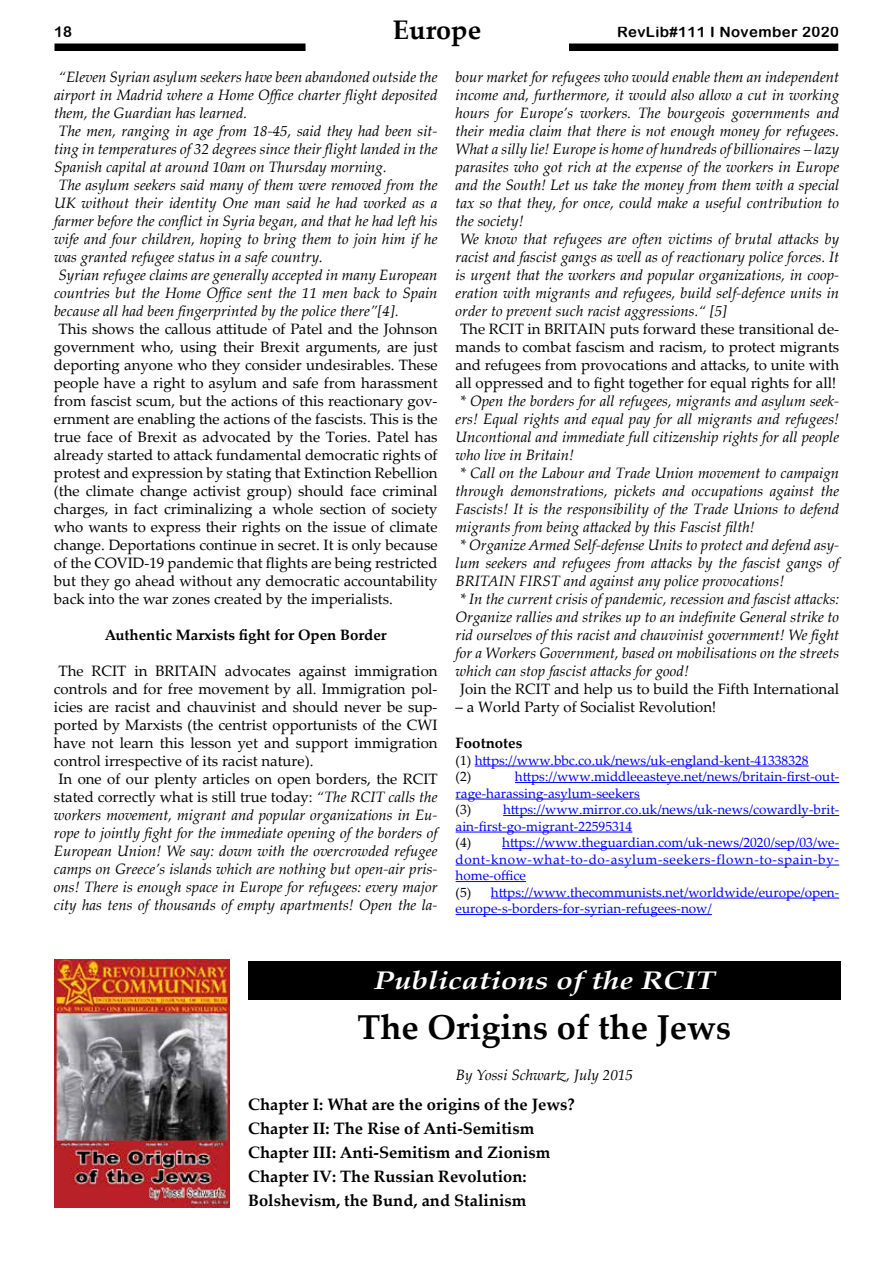
<style>
.page{position:relative;width:893px;height:1263px;background:#fff}
.page>*{position:absolute;margin:0;border:0;box-sizing:border-box;transform-origin:0 0}
.t1{font:700 34.5px "Palatino Linotype";color:#000}
.t2{font:700 27px "Palatino Linotype";color:#000}
.t3{font:italic 700 25.5px "Palatino Linotype";color:#fff;scale:1.2 1}
.t4{font:700 16.5px/24px "Palatino Linotype";color:#000}
.t5{font:italic 15px "Palatino Linotype";color:#000}
.t6{font:15px/18px "Palatino Linotype";color:#000;text-align:justify}
.t7{font:700 15px "Palatino Linotype";color:#000}
.t8{font:15px "Arial Rounded MT Bold";letter-spacing:.025em;color:#000}
.t9{font:13.5px/16.5px "Palatino Linotype";color:#00f}
.s1{font-style:italic}
.s2{color:#000}
</style>
<div class="page">
<div style="left:54px;top:44px;width:785px;height:7px;background:#000"></div>
<div style="left:306px;top:20px;width:262px;height:40px;background:#fff"></div>
<hr style="left:475px;top:766px;width:334px;height:1px;background:#00f">
<hr style="left:515px;top:782px;width:324px;height:1px;background:#00f">
<hr style="left:456px;top:799px;width:184px;height:1px;background:#00f">
<hr style="left:503px;top:815px;width:336px;height:1px;background:#00f">
<hr style="left:456px;top:832px;width:176px;height:1px;background:#00f">
<hr style="left:502px;top:848px;width:337px;height:1px;background:#00f">
<hr style="left:456px;top:865px;width:383px;height:1px;background:#00f">
<hr style="left:456px;top:881px;width:70px;height:1px;background:#00f">
<hr style="left:491px;top:898px;width:348px;height:1px;background:#00f">
<hr style="left:456px;top:914px;width:256px;height:1px;background:#00f">
<img style="left:54px;top:960px;width:176px;height:248px">
<div style="left:248px;top:961px;width:593px;height:38px;background:#000"></div>
<p class="t8" style="left:54px;top:23px;width:20px">18</p>
<h2 class="t2" style="left:393px;top:11px;width:90px">Europe</h2>
<p class="t8" style="left:617px;top:23px;width:223px">RevLib#111 I November 2020</p>
<p class="t5" style="left:58px;top:66px;width:381px">“Eleven Syrian asylum seekers have been abandoned outside the</p>
<p class="t5" style="left:54px;top:84px;width:385px">airport in Madrid where a Home Office charter flight deposited</p>
<p class="t5" style="left:54px;top:102px;width:195px">them, the Guardian has learned.</p>
<p class="t5" style="left:58px;top:120px;width:381px">The men, ranging in age from 18-45, said they had been sit-</p>
<p class="t5" style="left:54px;top:138px;width:385px">ting in temperatures of 32 degrees since their flight landed in the</p>
<p class="t5" style="left:54px;top:156px;width:334px">Spanish capital at around 10am on Thursday morning.</p>
<p class="t5" style="left:58px;top:174px;width:381px">The asylum seekers said many of them were removed from the</p>
<p class="t5" style="left:54px;top:192px;width:385px">UK without their identity One man said he had worked as a</p>
<p class="t5" style="left:54px;top:210px;width:385px">farmer before the conflict in Syria began, and that he had left his</p>
<p class="t5" style="left:54px;top:228px;width:385px">wife and four children, hoping to bring them to join him if he</p>
<p class="t5" style="left:54px;top:246px;width:271px">was granted refugee status in a safe country.</p>
<p class="t5" style="left:59px;top:264px;width:381px">Syrian refugee claims are generally accepted in many European</p>
<p class="t5" style="left:54px;top:282px;width:385px">countries but the Home Office sent the 11 men back to Spain</p>
<p class="t5" style="left:54px;top:300px;width:346px">because all had been fingerprinted by the police there”[4].</p>
<p class="t6" style="left:54px;top:319px;width:385px;text-indent:5px">This shows the callous attitude of Patel and the Johnson government who, using their Brexit arguments, are just deporting anyone who they consider undesirables. These people have a right to asylum and safe from harassment from fascist scum, but the actions of this reactionary gov&shy;ernment are enabling the actions of the fascists. This is the true face of Brexit as advocated by the Tories. Patel has already started to attack fundamental democratic rights of protest and expression by stating that Extinction Rebellion (the climate change activist group) should face criminal charges, in fact criminalizing a whole section of society who wants to express their rights on the issue of climate change. Deportations continue in secret. It is only because of the COVID-19 pandemic that flights are being restricted but they go ahead without any democratic accountability back into the war zones created by the imperialists.</p>
<p class="t7" style="left:105px;top:624px;width:283px">Authentic Marxists fight for Open Border</p>
<p class="t6" style="left:58px;top:661px;width:381px">The RCIT in BRITAIN advocates against immigration</p>
<p class="t6" style="left:54px;top:679px;width:385px">controls and for free movement by all. Immigration pol-</p>
<p class="t6" style="left:54px;top:697px;width:385px">icies are racist and chauvinist and should never be sup-</p>
<p class="t6" style="left:54px;top:715px;width:385px">ported by Marxists (the centrist opportunists of the CWI</p>
<p class="t6" style="left:54px;top:733px;width:385px">have not learn this lesson yet and support immigration</p>
<p class="t6" style="left:54px;top:751px;width:261px">control irrespective of its racist nature).</p>
<p class="t6" style="left:58px;top:769px;width:381px">In one of our plenty articles on open borders, the RCIT</p>
<p class="t6" style="left:54px;top:787px;width:385px">stated correctly what is still true today: <span class="s1">“The RCIT calls the</span></p>
<p class="t5" style="left:54px;top:804px;width:385px">workers movement, migrant and popular organizations in Eu-</p>
<p class="t5" style="left:54px;top:822px;width:385px">rope to jointly fight for the immediate opening of the borders of</p>
<p class="t5" style="left:54px;top:840px;width:385px">European Union! We say: down with the overcrowded refugee</p>
<p class="t5" style="left:54px;top:858px;width:385px">camps on Greece’s islands which are nothing but open-air pris-</p>
<p class="t5" style="left:54px;top:876px;width:385px">ons! There is enough space in Europe for refugees: every major</p>
<p class="t5" style="left:54px;top:894px;width:385px">city has tens of thousands of empty apartments! Open the la-</p>
<p class="t5" style="left:456px;top:66px;width:385px">bour market for refugees who would enable them an independent</p>
<p class="t5" style="left:456px;top:84px;width:385px">income and, furthermore, it would also allow a cut in working</p>
<p class="t5" style="left:456px;top:102px;width:385px">hours for Europe’s workers. The bourgeois governments and</p>
<p class="t5" style="left:456px;top:120px;width:385px">their media claim that there is not enough money for refugees.</p>
<p class="t5" style="left:456px;top:138px;width:385px">What a silly lie! Europe is home of hundreds of billionaires – lazy</p>
<p class="t5" style="left:456px;top:156px;width:385px">parasites who got rich at the expense of the workers in Europe</p>
<p class="t5" style="left:456px;top:174px;width:385px">and the South! Let us take the money from them with a special</p>
<p class="t5" style="left:456px;top:192px;width:385px">tax so that they, for once, could make a useful contribution to</p>
<p class="t5" style="left:456px;top:210px;width:70px">the society!</p>
<p class="t5" style="left:460px;top:228px;width:381px">We know that refugees are often victims of brutal attacks by</p>
<p class="t5" style="left:456px;top:246px;width:385px">racist and fascist gangs as well as of reactionary police forces. It</p>
<p class="t5" style="left:456px;top:264px;width:385px">is urgent that the workers and popular organizations, in coop-</p>
<p class="t5" style="left:456px;top:282px;width:385px">eration with migrants and refugees, build self-defence units in</p>
<p class="t5" style="left:456px;top:300px;width:273px">order to prevent such racist aggressions.“ [5]</p>
<p class="t6" style="left:456px;top:319px;width:385px;text-align:center">The RCIT in BRITAIN puts forward these transitional de&shy;mands to combat fascism and racism, to protect migrants and refugees from provocations and attacks, to unite with all oppressed and to fight together for equal rights for all!</p>
<p class="t5" style="left:460px;top:390px;width:381px">* Open the borders for all refugees, migrants and asylum seek-</p>
<p class="t5" style="left:456px;top:408px;width:385px">ers! Equal rights and equal pay for all migrants and refugees!</p>
<p class="t5" style="left:456px;top:426px;width:385px">Uncontional and immediate full citizenship rights for all people</p>
<p class="t5" style="left:456px;top:444px;width:120px">who live in Britain!</p>
<p class="t5" style="left:460px;top:462px;width:381px">* Call on the Labour and Trade Union movement to campaign</p>
<p class="t5" style="left:456px;top:480px;width:385px">through demonstrations, pickets and occupations against the</p>
<p class="t5" style="left:456px;top:498px;width:385px">Fascists! It is the responsibility of the Trade Unions to defend</p>
<p class="t5" style="left:456px;top:516px;width:301px">migrants from being attacked by this Fascist filth!</p>
<p class="t5" style="left:460px;top:534px;width:381px">* Organize Armed Self-defense Units to protect and defend asy-</p>
<p class="t5" style="left:456px;top:552px;width:385px">lum seekers and refugees from attacks by the fascist gangs of</p>
<p class="t5" style="left:456px;top:570px;width:330px">BRITAIN FIRST and against any police provocations!</p>
<p class="t5" style="left:460px;top:588px;width:381px">* In the current crisis of pandemic, recession and fascist attacks:</p>
<p class="t5" style="left:456px;top:606px;width:385px">Organize rallies and strikes up to an indefinite General strike to</p>
<p class="t5" style="left:456px;top:624px;width:385px">rid ourselves of this racist and chauvinist government! We fight</p>
<p class="t5" style="left:456px;top:642px;width:385px">for a Workers Government, based on mobilisations on the streets</p>
<p class="t5" style="left:456px;top:660px;width:235px">which can stop fascist attacks for good!</p>
<p class="t6" style="left:460px;top:679px;width:381px">Join the RCIT and help us to build the Fifth International</p>
<p class="t6" style="left:456px;top:697px;width:262px">– a World Party of Socialist Revolution!</p>
<p class="t7" style="left:456px;top:732px;width:68px">Footnotes</p>
<p class="t9" style="left:456px;top:751px;width:354px"><span class="s2">(1)</span> https://www.bbc.co.uk/news/uk-england-kent-41338328 <span class="s2">(2)</span></p>
<p class="t9" style="left:456px;top:768px;width:385px;text-indent:59px">https://www.middleeasteye.net/news/britain-first-out&shy;rage-harassing-asylum-seekers<br><span class="s2">(3)</span> https://www.mirror.co.uk/news/uk-news/cowardly-brit&shy;ain-first-go-migrant-22595314<br><span class="s2">(4)</span> https://www.theguardian.com/uk-news/2020/sep/03/we&shy;dont-know-what-to-do-asylum-seekers-flown-to-spain-by&shy;home-office<br><span class="s2">(5)</span> https://www.thecommunists.net/worldwide/europe/open&shy;europe-s-borders-for-syrian-refugees-now/</p>
<h3 class="t3" style="left:374px;top:962px;width:286px">Publications of the RCIT</h3>
<h1 class="t1" style="left:358px;top:1003px;width:375px">The Origins of the Jews</h1>
<p class="t5" style="left:456px;top:1064px;width:178px">By Yossi Schwartz, July 2015</p>
<p class="t4" style="left:248px;top:1091px;width:328px">Chapter I: What are the origins of the Jews?<br>Chapter II: The Rise of Anti-Semitism Chapter III: Anti-Semitism and Zionism Chapter IV: The Russian Revolution:<br>Bolshevism, the Bund, and Stalinism</p>
</div>
